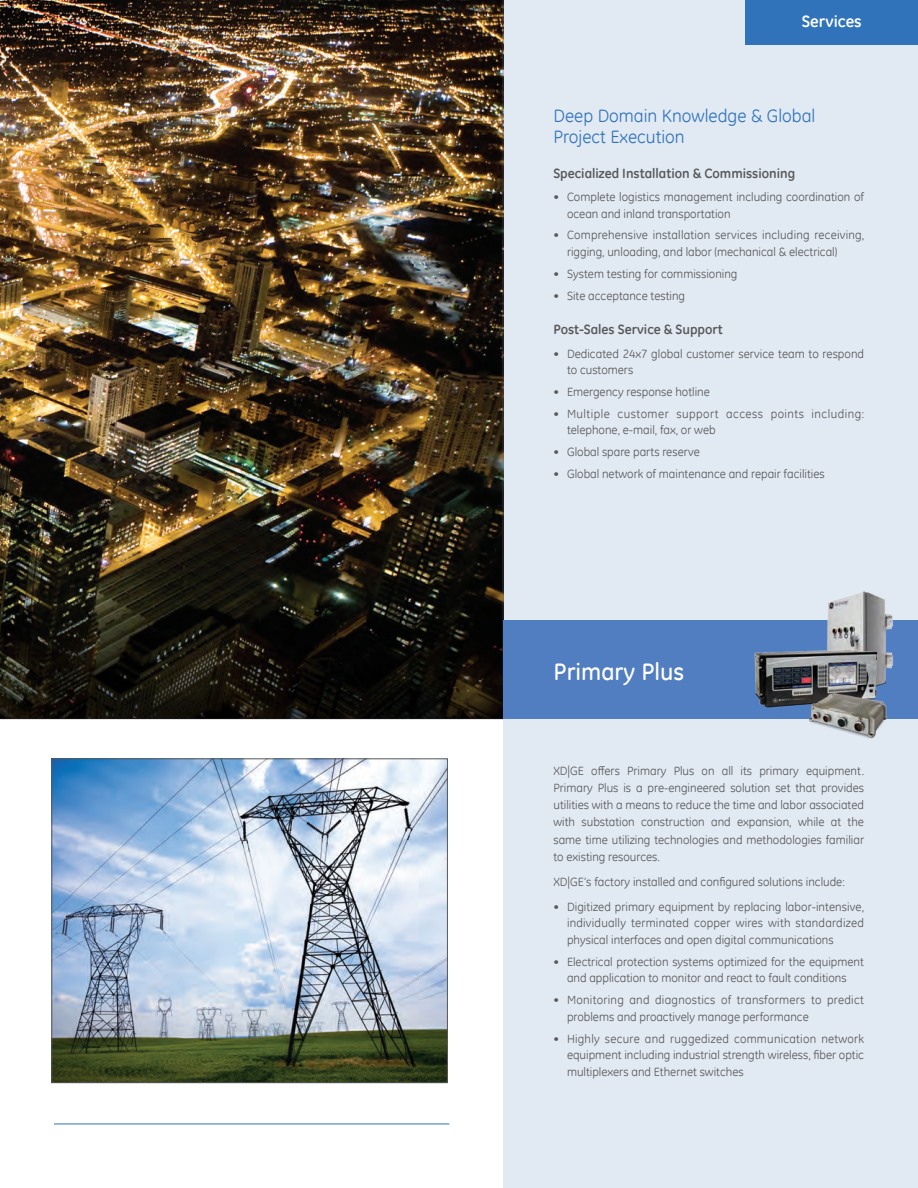
<style>
.page{position:relative;width:918px;height:1188px;background:#fff}
.page>*{position:absolute;margin:0;border:0;box-sizing:border-box;transform-origin:0 0}
.XD_Section_Sub{font:500 24px "GE Inspira";color:#fff}
.XD_Section_Sub-2{font:18px/21.6px "GE Inspira";color:#3073ba}
.t1{font:700 16.5px "GE Inspira";color:#fff}
.XD_Section_Sub_Sub_s{font:700 13.5px "GE Inspira";color:#57585a}
.XD_Copy{font:12px/16.5px "GE Inspira";color:#57585a}
.XD_Copy-2{font:12px/16.5px "GE Inspira";letter-spacing:.02em;color:#57585a}
.XD_Copy-3{font:12px/16.5px "GE Inspira";letter-spacing:.04em;color:#57585a}
</style>
<div class="page">
<hr style="left:54px;top:1124px;width:395px;height:1px;background:#3073ba">
<div style="left:503px;top:0;width:415px;height:1188px;background:#e1e9f2"></div>
<img style="left:0;top:0;width:503px;height:603px">
<svg style="left:0;top:603px;width:503px;height:116px;background:#13110b"></svg>
<div style="left:503px;top:621px;width:415px;height:98px;background:#517ec0"></div>
<img style="left:813px;top:591px;width:90px;height:93px">
<img style="left:754px;top:649px;width:131px;height:59px">
<img style="left:805px;top:690px;width:82px;height:49px">
<img style="left:54px;top:761px;width:392px;height:320px">
<div style="left:52px;top:759px;width:396px;height:324px;border:1px solid #57585a"></div>
<div style="left:745px;top:0;width:173px;height:45px;background:#3073ba"></div>
<h3 class="t1" style="left:802px;top:11px;width:62px">Services</h3>
<p class="XD_Section_Sub-2" style="left:554px;top:104px;width:263px">Deep Domain Knowledge &amp; Global<br>Project Execution</p>
<p class="XD_Section_Sub_Sub_s" style="left:554px;top:164px;width:243px">Specialized Installation &amp; Commissioning</p>
<p class="XD_Copy" style="left:567px;top:188px;width:299px;text-indent:-14px">• Complete logistics management including coordination of ocean and inland transportation</p>
<p class="XD_Copy" style="left:567px;top:227px;width:299px;text-indent:-14px">• Comprehensive installation services including receiving, rigging, unloading, and labor (mechanical &amp; electrical)</p>
<p class="XD_Copy" style="left:554px;top:265px;width:185px">• System testing for commissioning</p>
<p class="XD_Copy" style="left:554px;top:287px;width:133px">• Site acceptance testing</p>
<p class="XD_Section_Sub_Sub_s" style="left:554px;top:321px;width:171px">Post-Sales Service &amp; Support</p>
<p class="XD_Copy" style="left:567px;top:345px;width:299px;text-indent:-14px">• Dedicated 24x7 global customer service team to respond to customers</p>
<p class="XD_Copy" style="left:554px;top:383px;width:158px">• Emergency response hotline</p>
<p class="XD_Copy-3" style="left:567px;top:405px;width:299px;text-indent:-14px">• Multiple customer support access points including: telephone, e-mail, fax, or web</p>
<p class="XD_Copy" style="left:554px;top:444px;width:148px">• Global spare parts reserve</p>
<p class="XD_Copy" style="left:554px;top:466px;width:273px">• Global network of maintenance and repair facilities</p>
<p class="XD_Section_Sub" style="left:554px;top:657px;width:132px">Primary Plus</p>
<p class="XD_Copy" style="left:554px;top:762px;width:312px;line-height:17.2px;text-align:justify">XD|GE offers Primary Plus on all its primary equipment.<br>Primary Plus is a pre-engineered solution set that provides utilities with a means to reduce the time and labor associated with substation construction and expansion, while at the same time utilizing technologies and methodologies familiar to existing resources.</p>
<p class="XD_Copy" style="left:554px;top:874px;width:293px">XD|GE’s factory installed and configured solutions include:</p>
<p class="XD_Copy" style="left:567px;top:898px;width:299px;text-align:justify;text-indent:-14px">• Digitized primary equipment by replacing labor-intensive, individually terminated copper wires with standardized physical interfaces and open digital communications</p>
<p class="XD_Copy" style="left:554px;top:953px;width:312px;text-align:center">• Electrical protection systems optimized for the equipment and application to monitor and react to fault conditions</p>
<p class="XD_Copy-2" style="left:567px;top:992px;width:298px;text-indent:-14px">• Monitoring and diagnostics of transformers to predict problems and proactively manage performance</p>
<p class="XD_Copy" style="left:567px;top:1030px;width:299px;text-align:justify;text-indent:-14px">• Highly secure and ruggedized communication network equipment including industrial strength wireless, fiber optic multiplexers and Ethernet switches</p>
</div>
